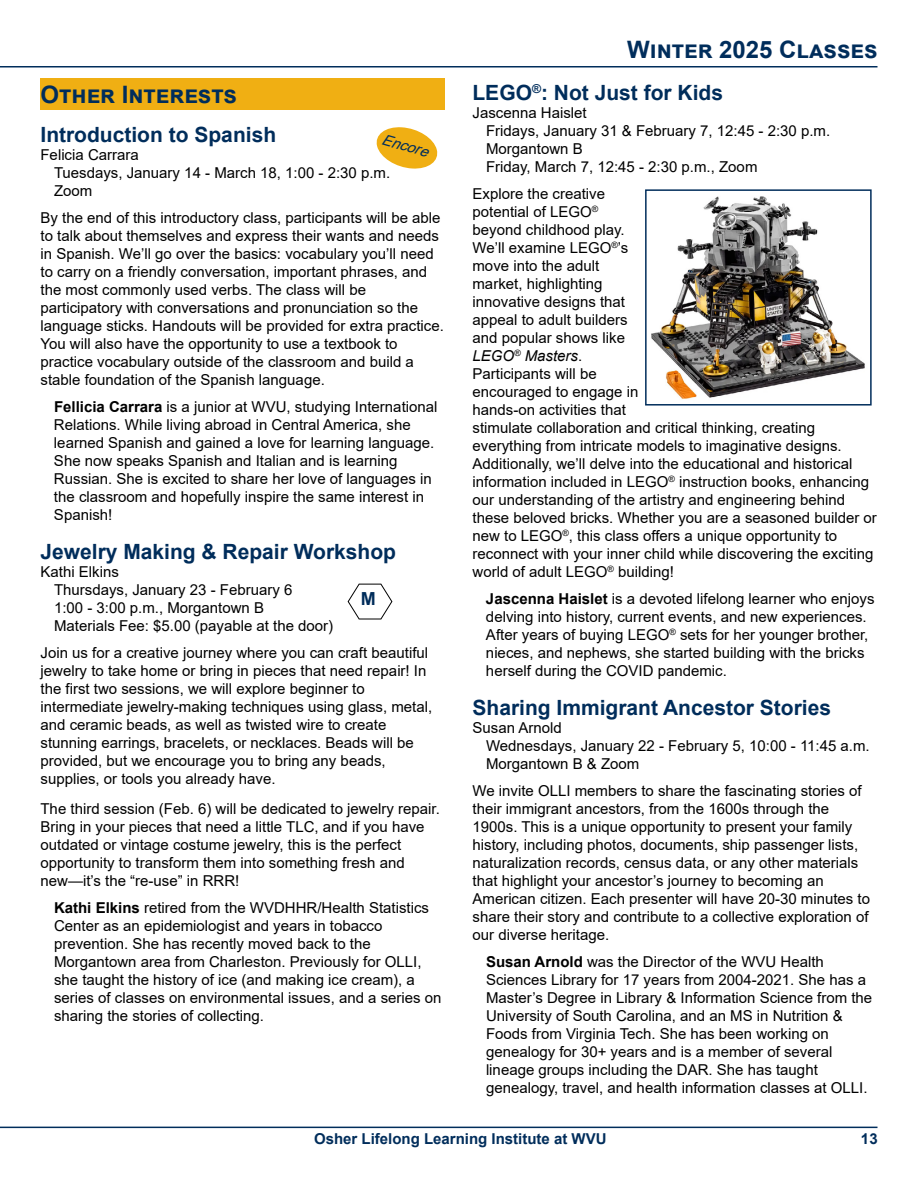
<style>
.page{position:relative;width:918px;height:1188px;background:#fff}
.page>*{position:absolute;margin:0;border:0;box-sizing:border-box;transform-origin:0 0}
.t1{font:700 24px "Arial";color:#002d5b}
.t2{font:700 21px "Arial";color:#002d5b}
.t3{font:700 18px "Arial";color:#002d5b}
.t4{font:15px/18px "Arial";color:#000}
.t5{font:700 15px "Arial";color:#002d5b}
.t6{font:italic 15px "Arial";color:#002d5b}
.s1{font-weight:700}
.s2{font-style:italic}
</style>
<div class="page">
<div style="left:40px;top:79px;width:406px;height:31px;background:#f0af13"></div>
<hr style="left:0;top:66px;width:878px;height:2px;background:#002d5b">
<hr style="left:0;top:1127px;width:878px;height:1px;background:#002d5b">
<svg style="left:347px;top:583px;width:46px;height:37px"></svg>
<svg style="left:376px;top:127px;width:62px;height:42px"></svg>
<img style="left:651px;top:196px;width:214px;height:203px">
<div style="left:645px;top:189px;width:227px;height:217px;border:2px solid #002d5b"></div>
<h1 class="t1" style="left:41px;top:77px;width:198px">Other Interests</h1>
<h2 class="t2" style="left:40px;top:120px;width:237px">Introduction to Spanish</h2>
<p class="t4" style="left:54px;top:145px;width:338px;text-indent:-14px">Felicia Carrara<br>Tuesdays, January 14 - March 18, 1:00 - 2:30 p.m.<br>Zoom</p>
<p class="t4" style="left:40px;top:208px;width:405px">By the end of this introductory class, participants will be able to talk about themselves and express their wants and needs in Spanish. We’ll go over the basics: vocabulary you’ll need to carry on a friendly conversation, important phrases, and the most commonly used verbs. The class will be participatory with conversations and pronunciation so the language sticks. Handouts will be provided for extra practice.<br>You will also have the opportunity to use a textbook to practice vocabulary outside of the classroom and build a stable foundation of the Spanish language.</p>
<p class="t4" style="left:54px;top:397px;width:385px"><span class="s1">Fellicia Carrara</span> is a junior at WVU, studying International Relations. While living abroad in Central America, she learned Spanish and gained a love for learning language.<br>She now speaks Spanish and Italian and is learning Russian. She is excited to share her love of languages in the classroom and hopefully inspire the same interest in Spanish!</p>
<h2 class="t2" style="left:40px;top:537px;width:357px">Jewelry Making &amp; Repair Workshop</h2>
<p class="t4" style="left:54px;top:562px;width:281px;text-indent:-14px">Kathi Elkins<br>Thursdays, January 23 - February 6<br>1:00 - 3:00 p.m., Morgantown B<br>Materials Fee: $5.00 (payable at the door)</p>
<p class="t4" style="left:40px;top:643px;width:393px">Join us for a creative journey where you can craft beautiful jewelry to take home or bring in pieces that need repair! In the first two sessions, we will explore beginner to intermediate jewelry-making techniques using glass, metal, and ceramic beads, as well as twisted wire to create stunning earrings, bracelets, or necklaces. Beads will be provided, but we encourage you to bring any beads, supplies, or tools you already have.</p>
<p class="t4" style="left:40px;top:799px;width:401px">The third session (Feb. 6) will be dedicated to jewelry repair.<br>Bring in your pieces that need a little TLC, and if you have outdated or vintage costume jewelry, this is the perfect opportunity to transform them into something fresh and new—it’s the “re-use” in RRR!</p>
<p class="t4" style="left:54px;top:898px;width:389px"><span class="s1">Kathi Elkins</span> retired from the WVDHHR/Health Statistics Center as an epidemiologist and years in tobacco prevention. She has recently moved back to the Morgantown area from Charleston. Previously for OLLI, she taught the history of ice (and making ice cream), a series of classes on environmental issues, and a series on sharing the stories of collecting.</p>
<p class="t6" style="left:385px;top:129px;width:49px;rotate:16deg">Encore</p>
<p class="t3" style="left:361px;top:586px;width:16px">M</p>
<h1 class="t1" style="left:627px;top:33px;width:252px">Winter 2025 Classes</h1>
<h2 class="t2" style="left:472px;top:77px;width:252px">LEGO<sup>®</sup>: Not Just for Kids</h2>
<p class="t4" style="left:486px;top:103px;width:346px;text-indent:-14px">Jascenna Haislet<br>Fridays, January 31 &amp; February 7, 12:45 - 2:30 p.m.<br>Morgantown B<br>Friday, March 7, 12:45 - 2:30 p.m., Zoom</p>
<p class="t4" style="left:472px;top:184px;width:406px">Explore the creative<br>potential of LEGO<sup>®<br></sup>beyond childhood play.<br>We’ll examine LEGO<sup>®</sup>’s<br>move into the adult<br>market, highlighting<br>innovative designs that<br>appeal to adult builders<br>and popular shows like<br><span class="s2">LEGO</span><sup>®</sup> <span class="s2">Masters</span>.<br>Participants will be<br>encouraged to engage in<br>hands-on activities that<br>stimulate collaboration and critical thinking, creating everything from intricate models to imaginative designs.<br>Additionally, we’ll delve into the educational and historical information included in LEGO<sup>®</sup> instruction books, enhancing our understanding of the artistry and engineering behind these beloved bricks. Whether you are a seasoned builder or new to LEGO<sup>®</sup>, this class offers a unique opportunity to reconnect with your inner child while discovering the exciting world of adult LEGO<sup>®</sup> building!</p>
<p class="t4" style="left:486px;top:589px;width:390px"><span class="s1">Jascenna Haislet</span> is a devoted lifelong learner who enjoys delving into history, current events, and new experiences.<br>After years of buying LEGO<sup>®</sup> sets for her younger brother, nieces, and nephews, she started building with the bricks herself during the COVID pandemic.</p>
<h2 class="t2" style="left:472px;top:692px;width:360px">Sharing Immigrant Ancestor Stories</h2>
<p class="t4" style="left:486px;top:718px;width:385px;text-indent:-14px">Susan Arnold<br>Wednesdays, January 22 - February 5, 10:00 - 11:45 a.m.<br>Morgantown B &amp; Zoom</p>
<p class="t4" style="left:472px;top:781px;width:399px">We invite OLLI members to share the fascinating stories of their immigrant ancestors, from the 1600s through the 1900s. This is a unique opportunity to present your family history, including photos, documents, ship passenger lists, naturalization records, census data, or any other materials that highlight your ancestor’s journey to becoming an American citizen. Each presenter will have 20-30 minutes to share their story and contribute to a collective exploration of our diverse heritage.</p>
<p class="t4" style="left:486px;top:952px;width:388px"><span class="s1">Susan Arnold</span> was the Director of the WVU Health Sciences Library for 17 years from 2004-2021. She has a Master’s Degree in Library &amp; Information Science from the University of South Carolina, and an MS in Nutrition &amp; Foods from Virginia Tech. She has been working on genealogy for 30+ years and is a member of several lineage groups including the DAR. She has taught genealogy, travel, and health information classes at OLLI.</p>
<p class="t5" style="left:314px;top:1128px;width:294px">Osher Lifelong Learning Institute at WVU</p>
<p class="t5" style="left:861px;top:1128px;width:18px">13</p>
</div>
